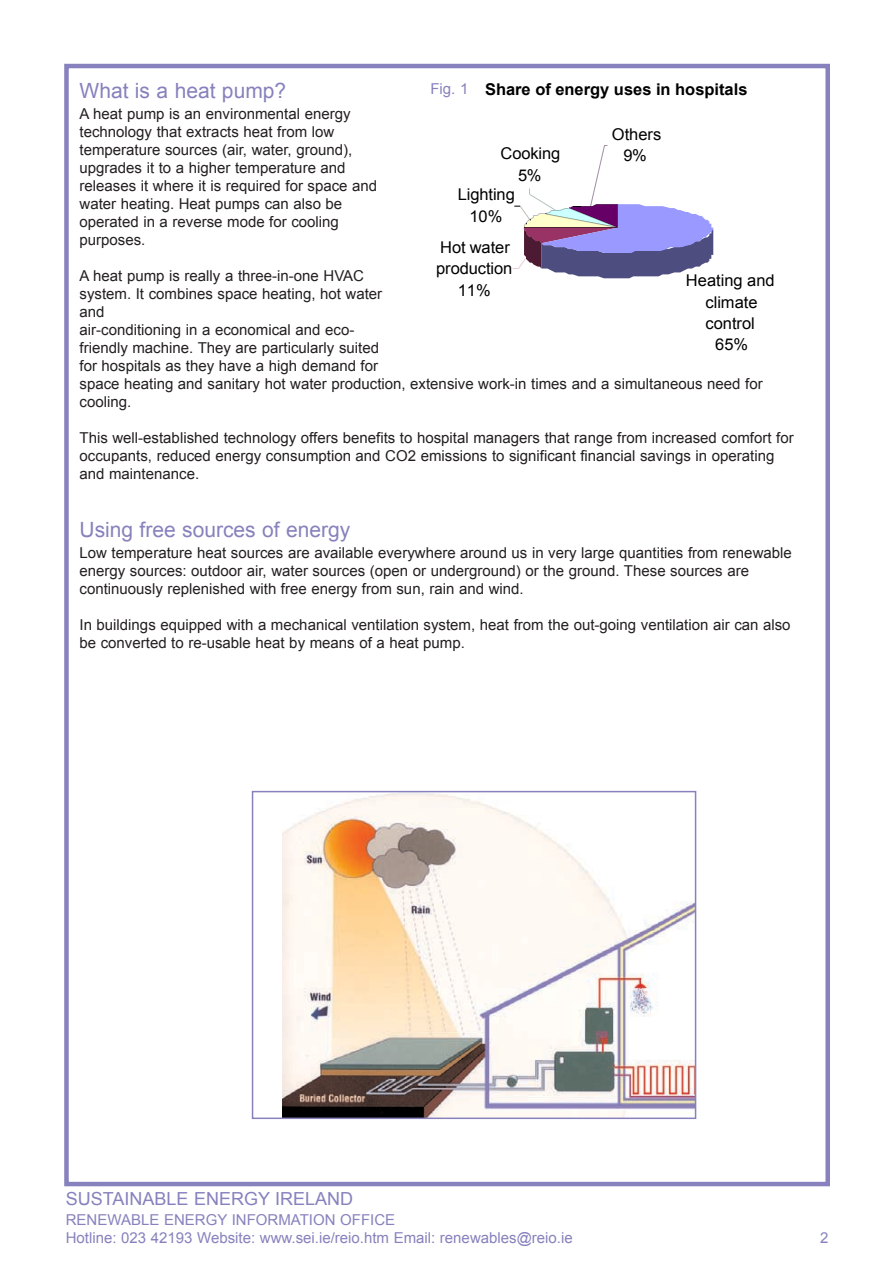
<style>
.page{position:relative;width:893px;height:1263px;background:#fff}
.page>*{position:absolute;margin:0;border:0;box-sizing:border-box;transform-origin:0 0}
.t1{font:21px "Arial";color:#8781bd}
.t2{font:18px "Arial";color:#8781bd}
.t3{font:16.2px/21.5px "Arial";color:#000;text-align:center}
.t4{font:700 16.2px "Arial";color:#000}
.t5{font:15px/18px "Arial";color:#231f20}
.t6{font:15px/18px "Arial";color:#8781bd}
</style>
<div class="page">
<div style="left:64px;top:64px;width:766px;height:1122px;border:4px solid #8781bd"></div>
<svg style="left:518px;top:146px;width:195px;height:132px"></svg>
<img style="left:283px;top:794px;width:410px;height:322px">
<div style="left:252px;top:791px;width:444px;height:328px;border:2px solid #8781bd"></div>
<h1 class="t1" style="left:79px;top:79px;width:208px">What is a heat pump?</h1>
<p class="t5" style="left:79px;top:104px;width:299px">A heat pump is an environmental energy technology that extracts heat from low temperature sources (air, water, ground), upgrades it to a higher temperature and releases it where it is required for space and water heating. Heat pumps can also be operated in a reverse mode for cooling purposes.</p>
<p class="t5" style="left:79px;top:266px;width:684px">A heat pump is really a three-in-one HVAC<br>system. It combines space heating, hot water<br>and<br>air-conditioning in a economical and eco-<br>friendly machine. They are particularly suited<br>for hospitals as they have a high demand for<br>space heating and sanitary hot water production, extensive work-in times and a simultaneous need for cooling.</p>
<p class="t5" style="left:79px;top:428px;width:715px">This well-established technology offers benefits to hospital managers that range from increased comfort for occupants, reduced energy consumption and CO2 emissions to significant financial savings in operating and maintenance.</p>
<p class="t6" style="left:430px;top:80px;width:39px">Fig. 1</p>
<p class="t4" style="left:485px;top:80px;width:264px">Share of energy uses in hospitals</p>
<p class="t3" style="left:612px;top:124px;width:51px">Others<br>9%</p>
<p class="t3" style="left:500px;top:143px;width:61px">Cooking<br>5%</p>
<p class="t3" style="left:457px;top:184px;width:59px">Lighting<br>10%</p>
<p class="t3" style="left:436px;top:237px;width:78px">Hot water production<br>11%</p>
<p class="t3" style="left:686px;top:270px;width:90px">Heating and climate control<br>65%</p>
<h1 class="t1" style="left:79px;top:518px;width:272px">Using free sources of energy</h1>
<p class="t5" style="left:79px;top:544px;width:713px">Low temperature heat sources are available everywhere around us in very large quantities from renewable energy sources: outdoor air, water sources (open or underground) or the ground. These sources are continuously replenished with free energy from sun, rain and wind.</p>
<p class="t5" style="left:79px;top:616px;width:712px">In buildings equipped with a mechanical ventilation system, heat from the out-going ventilation air can also be converted to re-usable heat by means of a heat pump.</p>
<p class="t2" style="left:66px;top:1189px;width:289px">SUSTAINABLE ENERGY IRELAND</p>
<p class="t6" style="left:66px;top:1210px;width:508px">RENEWABLE ENERGY INFORMATION OFFICE<br>Hotline: 023 42193 Website: www.sei.ie/reio.htm Email: renewables@reio.ie</p>
<p class="t6" style="left:820px;top:1228px;width:10px">2</p>
</div>
